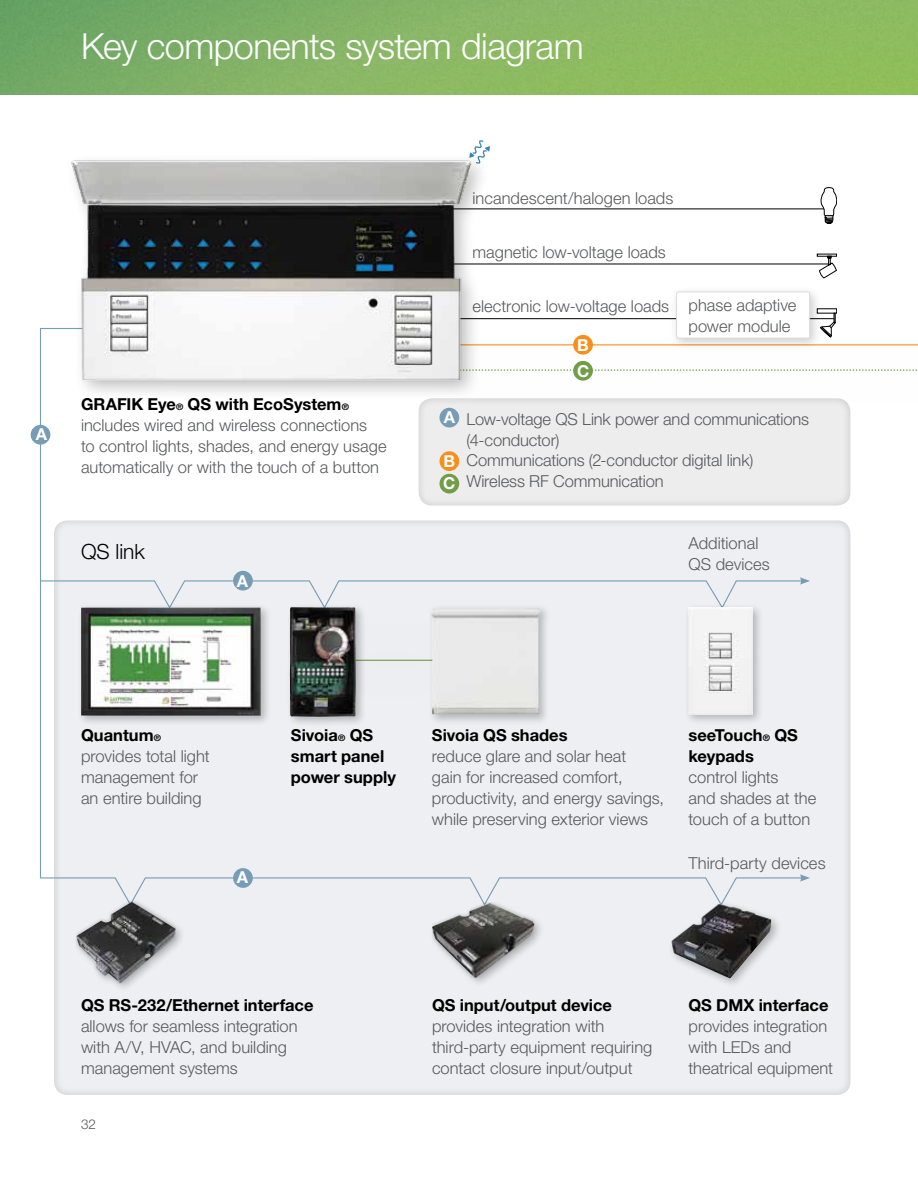
<style>
.page{position:relative;width:918px;height:1188px;background:#fff}
.page>*{position:absolute;margin:0;border:0;box-sizing:border-box;transform-origin:0 0}
.t1{font:300 36px "Helvetica Neue LT Std";letter-spacing:-.015em;color:#fff}
.t2{font:300 21px "Helvetica Neue LT Std";letter-spacing:-.005em;color:#000}
.t3{font:300 16.5px/21px "Helvetica Neue LT Std";color:#58595b}
.t4{font:700 16.5px/21px "Helvetica Neue LT Std";color:#000}
.t5{font:700 16.5px/26px "Helvetica Neue LT Std";color:#fff}
.t6{font:300 13.5px "Helvetica Neue LT Std";color:#58595b}
.s1{font-weight:700;color:#000}
.s2{font-weight:700;font-size:9px;color:#000}
.s3{font-weight:700;color:#fff}
.s4{font-size:9px}
</style>
<div class="page">
<img style="left:0;top:0;width:918px;height:94px">
<div style="left:52px;top:519px;width:800px;height:577px;background:#edeff3"></div>
<svg style="left:39px;top:328px;width:761px;height:579px"></svg>
<svg style="left:800px;top:874px;width:10px;height:8px"></svg>
<hr style="left:430px;top:209px;width:395px;height:1px;background:#000">
<svg style="left:821px;top:187px;width:16px;height:29px"></svg>
<div style="left:77px;top:604px;width:194px;height:123px;background:#000;opacity:.25"></div>
<img style="left:81px;top:608px;width:180px;height:108px">
<div style="left:428px;top:899px;width:117px;height:89px;background:#000;opacity:.25"></div>
<img style="left:432px;top:903px;width:102px;height:75px">
<div style="left:73px;top:898px;width:113px;height:96px;background:#edeff3"></div>
<img style="left:76px;top:902px;width:100px;height:82px">
<div style="left:668px;top:899px;width:114px;height:90px;background:#000;opacity:.25"></div>
<img style="left:671px;top:903px;width:100px;height:76px">
<div style="left:323px;top:623px;width:143px;height:75px;background:#eceef1"></div>
<hr style="left:348px;top:660px;width:93px;height:1px;background:#719d47">
<div style="left:430px;top:337px;width:488px;height:436px;background:#719d47;opacity:.6"></div>
<svg style="left:492px;top:369px;width:426px;height:2px"></svg>
<svg style="left:492px;top:216px;width:426px;height:130px"></svg>
<div style="left:670px;top:285px;width:153px;height:66px;background:#000;opacity:.2"></div>
<div style="left:677px;top:292px;width:133px;height:46px;background:#fff"></div>
<div style="left:676px;top:292px;width:134px;height:46px;border:1px solid #dadbdc"></div>
<svg style="left:483px;top:141px;width:7px;height:11px"></svg>
<div style="left:64px;top:152px;width:428px;height:250px;background:#fff"></div>
<img style="left:54px;top:140px;width:429px;height:265px">
<div style="left:417px;top:397px;width:435px;height:110px;background:#ededee"></div>
<div style="left:439px;top:408px;width:20px;height:20px;background:#789cb4;border-radius:50%"></div>
<div style="left:439px;top:451px;width:20px;height:20px;background:#f78f1e;border-radius:50%"></div>
<div style="left:439px;top:474px;width:20px;height:20px;background:#719d47;border-radius:50%"></div>
<div style="left:31px;top:425px;width:19px;height:20px;background:#789cb4;border-radius:50%"></div>
<div style="left:233px;top:571px;width:20px;height:20px;background:#789cb4;border-radius:50%"></div>
<div style="left:233px;top:868px;width:20px;height:20px;background:#789cb4;border-radius:50%"></div>
<div style="left:427px;top:603px;width:123px;height:122px;background:#000;opacity:.25"></div>
<img style="left:431px;top:608px;width:109px;height:107px">
<div style="left:286px;top:603px;width:81px;height:125px;background:#000;opacity:.25"></div>
<img style="left:290px;top:607px;width:66px;height:110px">
<div style="left:573px;top:335px;width:20px;height:20px;background:#f78f1e;border-radius:50%"></div>
<div style="left:573px;top:361px;width:20px;height:20px;background:#719d47;border-radius:50%"></div>
<h1 class="t1" style="left:81px;top:25px;width:504px">Key components system diagram</h1>
<p class="t5" style="left:36px;top:421px;width:13px">A</p>
<p class="t3" style="left:81px;top:393px;width:307px"><span class="s1">GRAFIK Eye</span><span class="s2">®</span> <span class="s1">QS with EcoSystem</span><span class="s2">® </span>includes wired and wireless connections<br>to control lights, shades, and energy usage automatically or with the touch of a button</p>
<p class="t2" style="left:81px;top:538px;width:65px">QS link</p>
<p class="t5" style="left:237px;top:567px;width:13px">A</p>
<p class="t3" style="left:472px;top:187px;width:202px">incandescent/halogen loads</p>
<p class="t3" style="left:472px;top:241px;width:195px">magnetic low-voltage loads</p>
<p class="t3" style="left:472px;top:295px;width:198px">electronic low-voltage loads</p>
<p class="t5" style="left:577px;top:331px;width:14px">B<br>C</p>
<p class="t3" style="left:688px;top:294px;width:109px">phase adaptive power module</p>
<p class="t3" style="left:444px;top:408px;width:367px"><span class="s3">A</span> Low-voltage QS Link power and communications</p>
<p class="t3" style="left:467px;top:429px;width:95px">(4-conductor)</p>
<p class="t3" style="left:444px;top:450px;width:311px"><span class="s3">B</span> Communications (2-conductor digital link)</p>
<p class="t3" style="left:443px;top:471px;width:222px"><span class="s3">C</span> Wireless RF Communication</p>
<p class="t3" style="left:688px;top:532px;width:83px">Additional<br>QS devices</p>
<p class="t3" style="left:81px;top:724px;width:130px"><span class="s1">Quantum</span><span class="s2">® </span>provides total light management for an entire building</p>
<p class="t5" style="left:237px;top:864px;width:13px">A</p>
<p class="t4" style="left:291px;top:724px;width:107px">Sivoia<span class="s4">®</span> QS smart panel power supply</p>
<p class="t4" style="left:432px;top:724px;width:137px">Sivoia QS shades</p>
<p class="t3" style="left:432px;top:745px;width:234px">reduce glare and solar heat<br>gain for increased comfort, productivity, and energy savings, while preserving exterior views</p>
<p class="t4" style="left:689px;top:724px;width:111px">seeTouch<span class="s4">®</span> QS keypads</p>
<p class="t3" style="left:689px;top:766px;width:129px">control lights<br>and shades at the touch of a button</p>
<p class="t3" style="left:688px;top:852px;width:139px">Third-party devices</p>
<p class="t4" style="left:81px;top:995px;width:234px">QS RS-232/Ethernet interface</p>
<p class="t3" style="left:81px;top:1016px;width:218px">allows for seamless integration with A/V, HVAC, and building management systems</p>
<p class="t6" style="left:81px;top:1116px;width:16px">32</p>
<p class="t4" style="left:432px;top:995px;width:182px">QS input/output device</p>
<p class="t3" style="left:432px;top:1016px;width:222px">provides integration with third-party equipment requiring contact closure input/output</p>
<p class="t4" style="left:688px;top:995px;width:142px">QS DMX interface</p>
<p class="t3" style="left:688px;top:1016px;width:146px">provides integration with LEDs and theatrical equipment</p>
</div>
